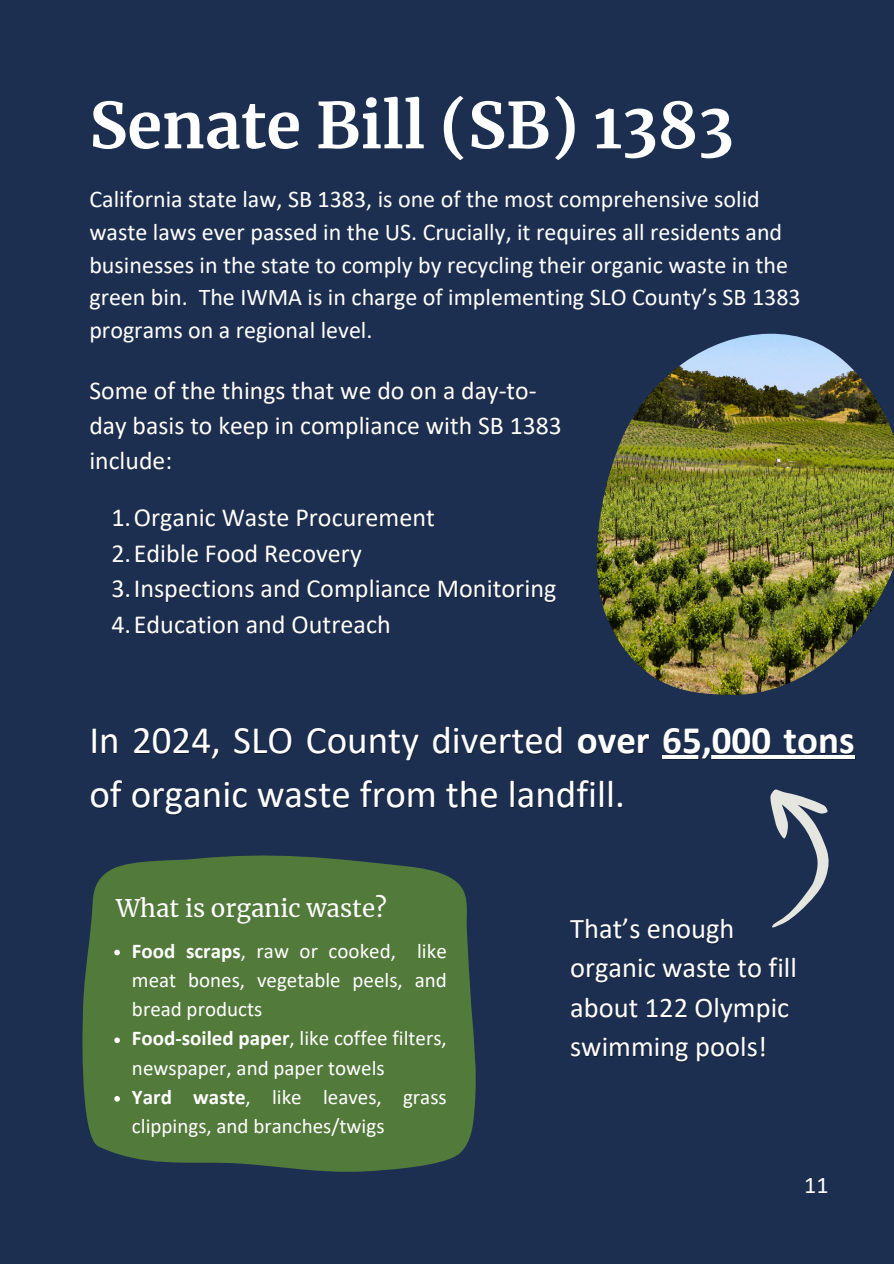
<style>
.page{position:relative;width:894px;height:1264px;background:#fff}
.page>*{position:absolute;margin:0;border:0;box-sizing:border-box;transform-origin:0 0}
.t1{font:700 63px "Merriweather";color:#fff}
.t2{font:39px "Calibri";color:#fff}
.t3{font:28.5px "Calibri";color:#fff}
.t4{font:26.1px/35.5px "Calibri";color:#fff}
.t5{font:25.65px/35px "Calibri";color:#fff}
.t6{font:24px/32.7px "Calibri";color:#fff}
.t7{font:24px "Merriweather";color:#fff}
.t8{font:21px/29.2px "Calibri";color:#fff}
.s1{color:rgb(0 0 0/.4)}
.s2{font-weight:700;color:rgb(0 0 0/.4)}
.s3{font-weight:700}
</style>
<div class="page">
<img style="left:0;top:0;width:893px;height:1263px">
<hr style="left:662px;top:755px;width:192px;height:3px;background:#fff">
<svg style="left:706px;top:771px;width:160px;height:159px;background:#2f3f5c"></svg>
<img style="left:596px;top:333px;width:297px;height:362px">
<p class="t1" style="left:89px;top:86px;width:645px">Senate Bill (SB) 1383</p>
<h3 class="t6" style="left:89px;top:185px;width:712px">California state law, SB 1383, is one of the most comprehensive solid waste laws ever passed in the US. Crucially, it requires all residents and businesses in the state to comply by recycling their organic waste in the green bin. The IWMA is in charge of implementing SLO County’s SB 1383 programs on a regional level.</h3>
<p class="t5" style="left:89px;top:375px;width:474px">Some of the things that we do on a day-to&shy;day basis to keep in compliance with SB 1383 include:</p>
<p class="t4" style="left:112px;top:501px;width:324px"><span class="s1">1.</span>Organic Waste Procurement</p>
<p class="t4" style="left:112px;top:537px;width:251px"><span class="s1">2.</span>Edible Food Recovery</p>
<p class="t4" style="left:112px;top:572px;width:446px"><span class="s1">3.</span>Inspections and Compliance Monitoring<br><span class="s1">4.</span>Education and Outreach</p>
<p class="t2" style="left:89px;top:724px;width:766px">In 2024, SLO County diverted <span class="s2">over</span> <span class="s3">65,000 tons</span></p>
<p class="t2" style="left:89px;top:778px;width:537px">of organic waste from the landfill.</p>
<h1 class="t7" style="left:116px;top:893px;width:272px">What is organic waste?</h1>
<h4 class="t8" style="left:132px;top:937px;width:316px;text-align:justify"><span class="s3">Food scraps</span>, raw or cooked, like meat bones, vegetable peels, and bread products</h4>
<p class="t8" style="left:132px;top:1025px;width:316px"><span class="s3">Food-soiled paper</span>, like coffee filters, newspaper, and paper towels</p>
<h3 class="t8" style="left:132px;top:1083px;width:316px"><span class="s3">Yard waste</span>, like leaves, grass clippings, and branches/twigs</h3>
<p class="t3" style="left:570px;top:916px;width:166px">That’s enough</p>
<p class="t3" style="left:570px;top:956px;width:228px">organic waste to fill</p>
<h4 class="t3" style="left:570px;top:995px;width:220px">about 122 Olympic</h4>
<p class="t3" style="left:570px;top:1034px;width:198px">swimming pools!</p>
<p class="t6" style="left:804px;top:1170px;width:26px">11</p>
</div>
